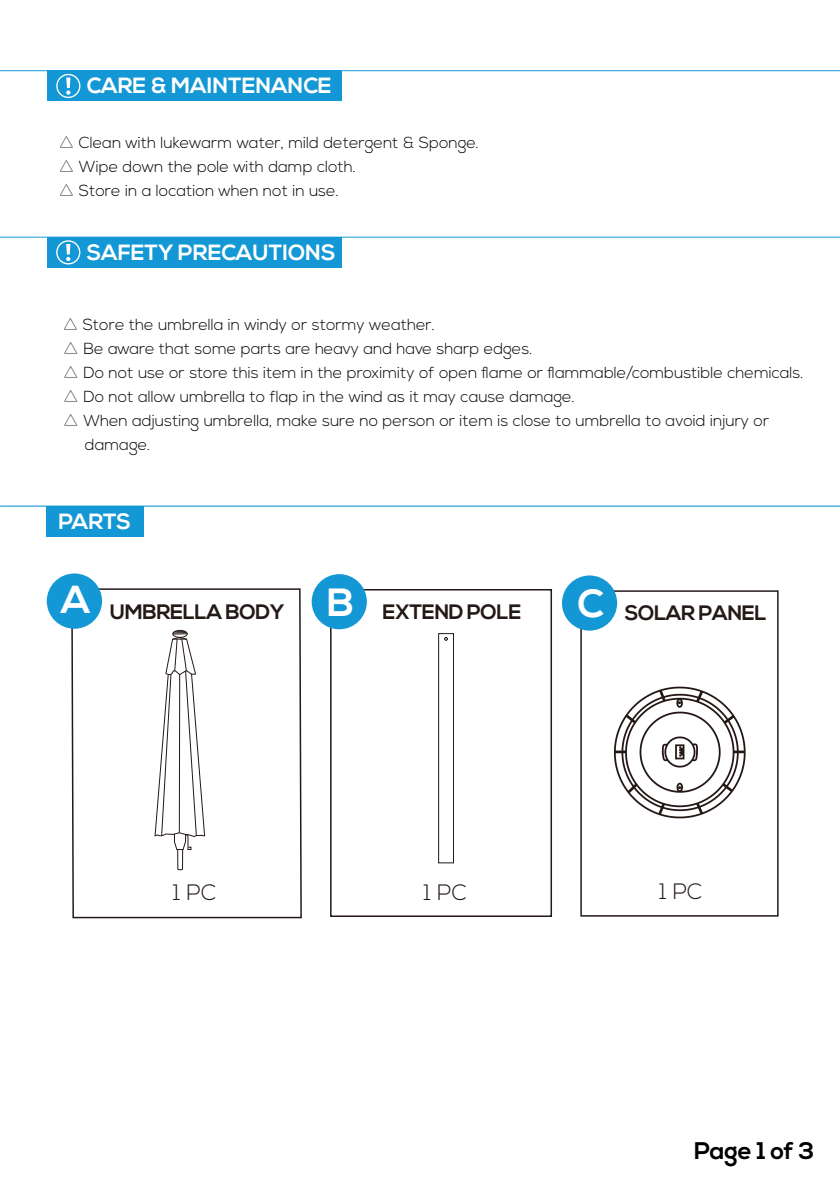
<style>
.page{position:relative;width:840px;height:1191px;background:#fff}
.page>*{position:absolute;margin:0;border:0;box-sizing:border-box;transform-origin:0 0}
.t1{font:700 39.4px "Nexa";color:#fff}
.t2{font:700 24px "Nexa";color:#000}
.t3{font:300 22.2px "Nexa";color:#231916}
.t4{font:700 22px "Nexa";color:#fff}
.t5{font:700 20.8px "Nexa";letter-spacing:-.02em;color:#231916}
.t6{font:300 16px/24px "Nexa";color:#000}
.s1{font-family:"Adobe Song Std"}
</style>
<div class="page">
<hr style="left:0;top:70px;width:839px;height:1px;background:#1497d5">
<div style="left:47px;top:71px;width:294px;height:30px;background:#1497d5"></div>
<div style="left:56px;top:74px;width:24px;height:24px;border:1px solid #fff;border-radius:50%"></div>
<svg style="left:66px;top:78px;width:4px;height:17px"></svg>
<hr style="left:0;top:237px;width:839px;height:1px;background:#1497d5">
<div style="left:47px;top:237px;width:294px;height:31px;background:#1497d5"></div>
<div style="left:56px;top:240px;width:24px;height:24px;border:1px solid #fff;border-radius:50%"></div>
<svg style="left:66px;top:244px;width:4px;height:17px"></svg>
<div style="left:47px;top:506px;width:97px;height:30px;background:#1497d5"></div>
<hr style="left:0;top:505px;width:839px;height:1px;background:#1497d5">
<svg style="left:71px;top:588px;width:231px;height:331px"></svg>
<div style="left:47px;top:573px;width:55px;height:56px;background:#1497d5;border-radius:50%"></div>
<div style="left:330px;top:589px;width:221px;height:328px;border:2px solid #231916"></div>
<div style="left:311px;top:574px;width:55px;height:55px;background:#1497d5;border-radius:50%"></div>
<div style="left:438px;top:633px;width:15px;height:230px;border:1px solid #231916"></div>
<div style="left:580px;top:590px;width:198px;height:326px;border:2px solid #231916"></div>
<div style="left:561px;top:575px;width:55px;height:55px;background:#1497d5;border-radius:50%"></div>
<svg style="left:154px;top:629px;width:51px;height:290px"></svg>
<img style="left:613px;top:686px;width:133px;height:132px">
<h3 class="t4" style="left:87px;top:73px;width:246px">CARE &amp; MAINTENANCE</h3>
<p class="t6" style="left:59px;top:131px;width:421px"><span class="s1">△</span> Clean with lukewarm water, mild detergent &amp; Sponge. <span class="s1">△</span> Wipe down the pole with damp cloth.<br><span class="s1">△</span> Store in a location when not in use.</p>
<h3 class="t4" style="left:87px;top:239px;width:250px">SAFETY PRECAUTIONS</h3>
<p class="t6" style="left:62px;top:313px;width:374px"><span class="s1">△</span> Store the umbrella in windy or stormy weather.</p>
<p class="t6" style="left:63px;top:337px;width:471px"><span class="s1">△</span> Be aware that some parts are heavy and have sharp edges.</p>
<p class="t6" style="left:63px;top:361px;width:741px"><span class="s1">△</span> Do not use or store this item in the proximity of open flame or flammable/combustible chemicals.</p>
<p class="t6" style="left:63px;top:385px;width:513px"><span class="s1">△</span> Do not allow umbrella to flap in the wind as it may cause damage.</p>
<p class="t6" style="left:63px;top:409px;width:707px"><span class="s1">△</span> When adjusting umbrella, make sure no person or item is close to umbrella to avoid injury or</p>
<p class="t6" style="left:85px;top:433px;width:67px">damage.</p>
<h3 class="t4" style="left:59px;top:509px;width:74px">PARTS</h3>
<h3 class="t5" style="left:61px;top:600px;width:225px"><sup>A</sup> UMBRELLA BODY</h3>
<h1 class="t1" style="left:327px;top:579px;width:28px">B</h1>
<h3 class="t5" style="left:382px;top:600px;width:140px">EXTEND POLE</h3>
<h1 class="t1" style="left:577px;top:580px;width:27px">C</h1>
<h3 class="t5" style="left:624px;top:601px;width:143px">SOLAR PANEL</h3>
<h3 class="t3" style="left:173px;top:879px;width:44px">1 PC</h3>
<h3 class="t3" style="left:423px;top:879px;width:44px">1 PC</h3>
<h3 class="t3" style="left:659px;top:879px;width:44px">1 PC</h3>
<h2 class="t2" style="left:693px;top:1136px;width:122px">Page 1 of 3</h2>
</div>
